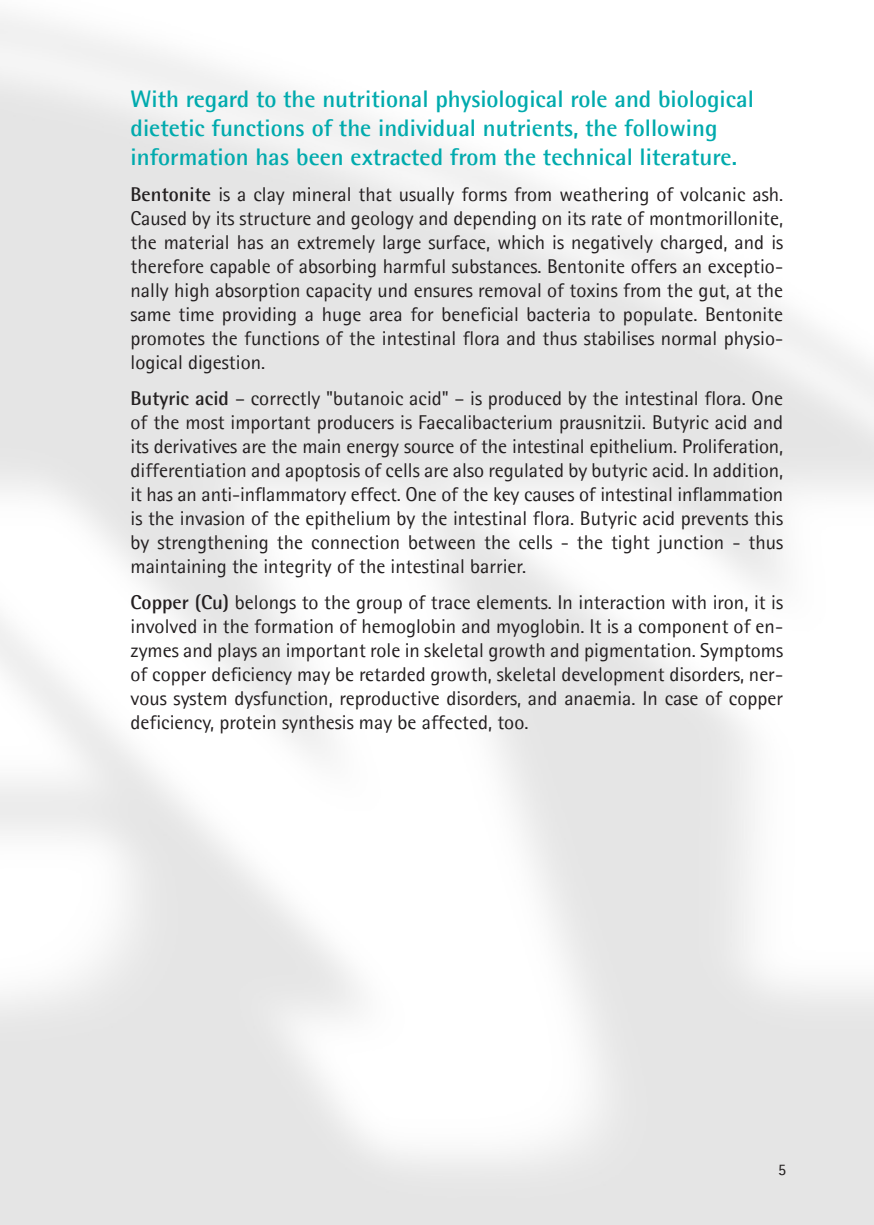
<style>
.page{position:relative;width:874px;height:1225px;background:#fff}
.page>*{position:absolute;margin:0;border:0;box-sizing:border-box;transform-origin:0 0}
.t1{font:700 24px/28.8px "Agfa Rotis Semisans";color:#00aaad}
.t2{font:20px/24px "Agfa Rotis Semisans";color:#231f20;text-align:justify}
.t3{font:16px "Agfa Rotis Semisans";color:#231f20}
.s1{font-weight:700}
</style>
<div class="page">
<p class="t1" style="left:130px;top:84px;width:624px">With regard to the nutritional physiological role and biological dietetic functions of the individual nutrients, the following</p>
<p class="t1" style="left:130px;top:142px;width:607px">information has been extracted from the technical literature.</p>
<p class="t2" style="left:130px;top:182px;width:653px"><span class="s1">Bentonite</span> is a clay mineral that usually forms from weathering of volcanic ash.<br>Caused by its structure and geology and depending on its rate of montmorillonite, the material has an extremely large surface, which is negatively charged, and is therefore capable of absorbing harmful substances. Bentonite offers an exceptio&shy;nally high absorption capacity und ensures removal of toxins from the gut, at the same time providing a huge area for beneficial bacteria to populate. Bentonite promotes the functions of the intestinal flora and thus stabilises normal physio&shy;logical digestion.</p>
<p class="t2" style="left:130px;top:386px;width:654px"><span class="s1">Butyric acid</span> – correctly "butanoic acid" – is produced by the intestinal flora. One of the most important producers is Faecalibacterium prausnitzii. Butyric acid and its derivatives are the main energy source of the intestinal epithelium. Proliferation, differentiation and apoptosis of cells are also regulated by butyric acid. In addition, it has an anti-inflammatory effect. One of the key causes of intestinal inflammation is the invasion of the epithelium by the intestinal flora. Butyric acid prevents this by strengthening the connection between the cells - the tight junction - thus maintaining the integrity of the intestinal barrier.</p>
<p class="t2" style="left:130px;top:590px;width:654px"><span class="s1">Copper (Cu)</span> belongs to the group of trace elements. In interaction with iron, it is involved in the formation of hemoglobin and myoglobin. It is a component of en&shy;zymes and plays an important role in skeletal growth and pigmentation. Symptoms of copper deficiency may be retarded growth, skeletal development disorders, ner&shy;vous system dysfunction, reproductive disorders, and anaemia. In case of copper deficiency, protein synthesis may be affected, too.</p>
<p class="t3" style="left:777px;top:1159px;width:10px">5</p>
</div>
